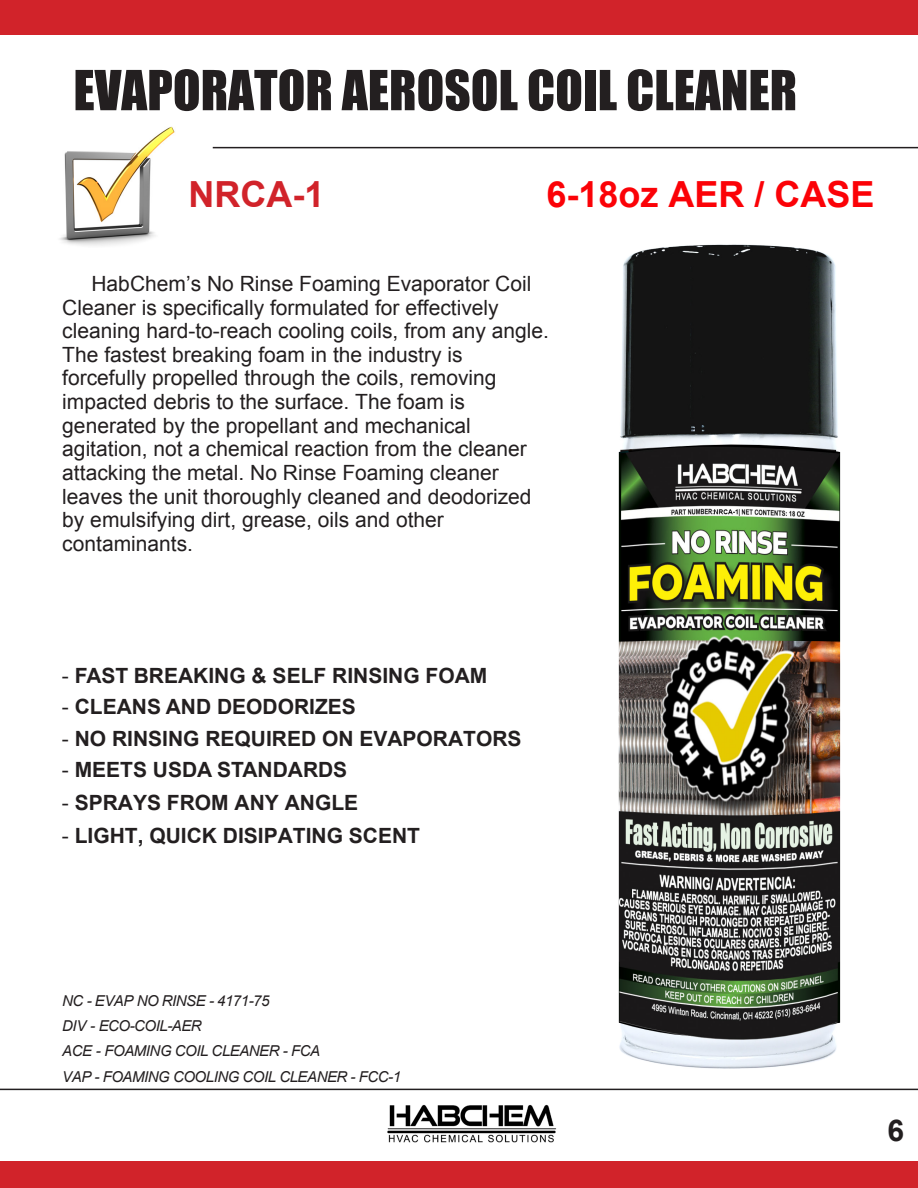
<style>
.page{position:relative;width:918px;height:1188px;background:#fff}
.page>*{position:absolute;margin:0;border:0;box-sizing:border-box;transform-origin:0 0}
.t1{font:51px "Impact";color:#231f20}
.t2{font:700 36px "Arial";color:#fb0207}
.t3{font:700 36px "Arial";color:#d1232a}
.t4{font:700 30px "Arial";color:#221e1f}
.t5{font:21px/23.7px "Arial";color:#231f20}
.t6{font:700 21px "Arial";color:#231f20}
.t7{font:700 21px "Arial";color:#231f20}
.t8{font:italic 15px/25.5px "Arial";letter-spacing:-.03em;color:#231f20}
.s1{font-style:inherit}
.s2{font-weight:400}
</style>
<div class="page">
<img style="left:387px;top:1104px;width:170px;height:39px">
<hr style="left:0;top:1089px;width:918px;height:1px;background:#231f20">
<div style="left:0;top:0;width:918px;height:34px;background:#d1232a"></div>
<div style="left:0;top:1161px;width:918px;height:27px;background:#d1232a"></div>
<hr style="left:213px;top:147px;width:705px;height:1px;background:#231f20">
<img style="left:60px;top:126px;width:115px;height:120px">
<img style="left:567px;top:244px;width:337px;height:845px">
<p class="t1" style="left:73px;top:51px;width:725px">EVAPORATOR AEROSOL COIL CLEANER</p>
<p class="t3" style="left:189px;top:169px;width:137px">NRCA-1</p>
<p class="t2" style="left:546px;top:169px;width:330px">6-18oz AER / CASE</p>
<p class="t5" style="left:62px;top:272px;width:488px;text-indent:29px"><span class="s1">HabChem’s No Rinse Foaming Evaporator Coil Cleaner is specifically formulated for effectively cleaning hard-to-reach cooling coils, from any angle.<br>The</span> fastest breaking foam in the industry <span class="s1">is forcefully propelled through the coils</span>, <span class="s1">removing </span>impacted debris to the surface<span class="s1">.</span> The foam is generated by the propellant and mechanical agitation, not a chemical reaction from the cleaner attacking the metal. No Rinse Foaming cleaner <span class="s1">leaves the unit thoroughly cleaned and deodorized </span>by emulsifying dirt, grease, oils and other contaminants.</p>
<p class="t6" style="left:62px;top:662px;width:427px"><span class="s2">-</span> FAST BREAKING &amp; SELF RINSING FOAM</p>
<p class="t6" style="left:62px;top:693px;width:296px"><span class="s2">-</span> CLEANS AND DEODORIZES</p>
<p class="t6" style="left:62px;top:725px;width:461px"><span class="s2">-</span> NO RINSING REQUIRED ON EVAPORATORS</p>
<p class="t6" style="left:62px;top:756px;width:287px"><span class="s2">-</span> MEETS USDA STANDARDS</p>
<p class="t6" style="left:62px;top:789px;width:298px"><span class="s2">-</span> SPRAYS FROM ANY ANGLE</p>
<p class="t7" style="left:62px;top:821px;width:360px"><span class="s2">-</span> LIGHT, QUICK DISIPATING SCENT</p>
<p class="t8" style="left:62px;top:988px;width:340px"><span class="s1">NC</span> - EVAP NO RINSE - 4171-75<br><span class="s1">DIV -</span> ECO-COIL-AER<br><span class="s1">ACE -</span> FOAMING COIL CLEANER - FCA<br>VAP - FOAMING COOLING COIL CLEANER - FCC-1</p>
<h3 class="t4" style="left:888px;top:1109px;width:18px">6</h3>
</div>
